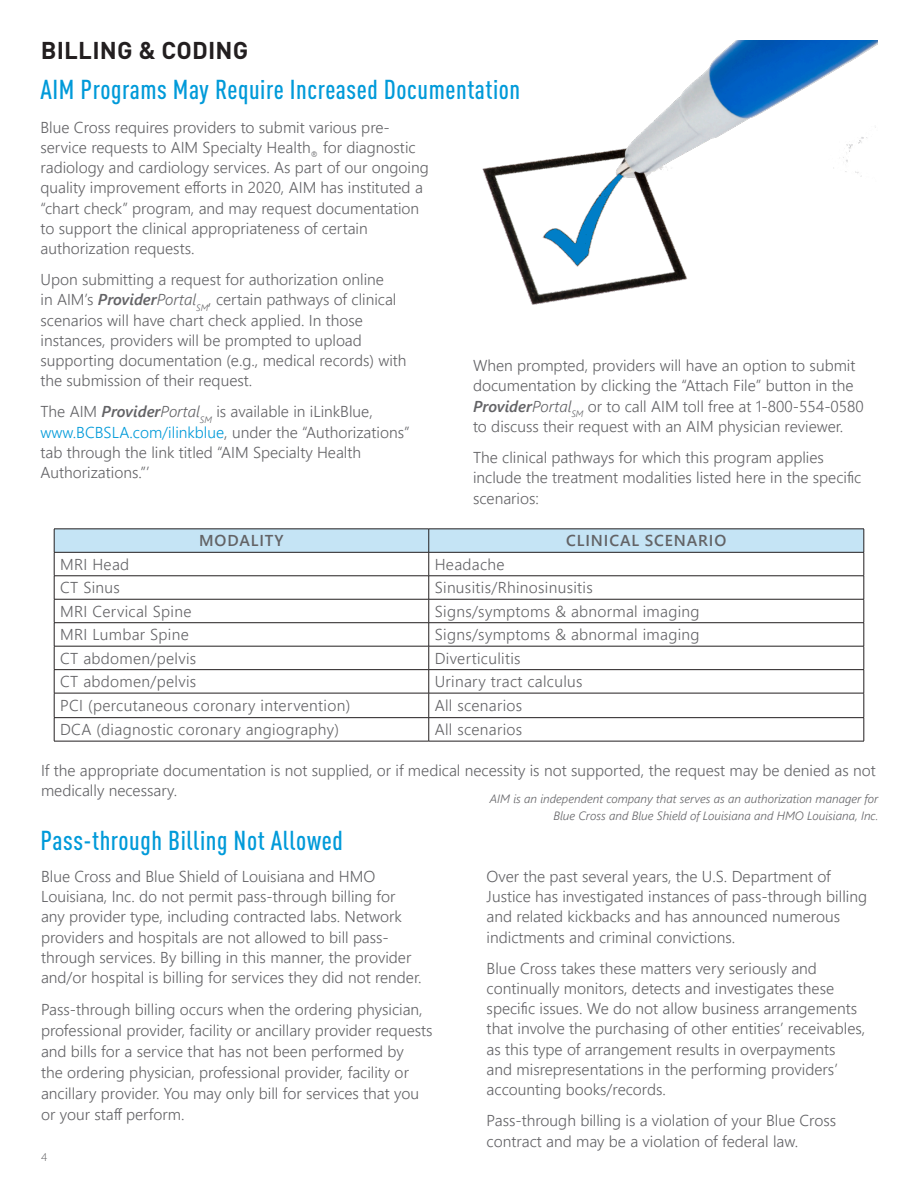
<style>
.page{position:relative;width:918px;height:1188px;background:#fff}
.page>*{position:absolute;margin:0;border:0;box-sizing:border-box;transform-origin:0 0}
.fine_print{font:500 condensed 27px "DINOT";letter-spacing:.02em;color:#009ad9}
.t1{font:700 24px "DINOT";letter-spacing:.01em;color:#231f20}
.fine_print-2{font:300 15.75px/20.2px "Segoe UI";color:#636366}
.fine_print-3{font:300 15.75px "Segoe UI";letter-spacing:.02em;color:#636366}
.fine_print-4{font:600 15.75px "Segoe UI";letter-spacing:.055em;color:#636366}
.fine_print-5{font:italic 300 12px/16.5px "Segoe UI";color:#636366;text-align:right}
.t2{font:100 10.5px "Atlas Grotesk";color:#636366}
.s1{font-weight:600;font-style:italic}
.s2{font-style:italic}
.s3{color:#009ad9}
</style>
<div class="page">
<img style="left:482px;top:40px;width:396px;height:265px">
<hr style="left:54px;top:741px;width:375px;height:1px;background:#231f20">
<hr style="left:429px;top:741px;width:435px;height:1px;background:#231f20">
<svg style="left:54px;top:529px;width:811px;height:212px"></svg>
<hr style="left:54px;top:693px;width:375px;height:1px;background:#231f20">
<hr style="left:429px;top:693px;width:435px;height:1px;background:#231f20">
<p class="t1" style="left:41px;top:34px;width:209px">BILLING &amp; CODING</p>
<p class="fine_print" style="left:40px;top:73px;width:481px">AIM Programs May Require Increased Documentation</p>
<p class="fine_print-2" style="left:40px;top:115px;width:390px">Blue Cross requires providers to submit various pre&shy;service requests to AIM Specialty Health<sub>®</sub> for diagnostic radiology and cardiology services. As part of our ongoing quality improvement efforts in 2020, AIM has instituted a “chart check” program, and may request documentation to support the clinical appropriateness of certain authorization requests.</p>
<p class="fine_print-2" style="left:40px;top:268px;width:368px">Upon submitting a request for authorization online<br>in AIM’s <span class="s1">Provider</span><span class="s2">Portal</span><sub>SM</sub>, certain pathways of clinical scenarios will have chart check applied. In those instances, providers will be prompted to upload supporting documentation (e.g., medical records) with the submission of their request.</p>
<p class="fine_print-2" style="left:40px;top:400px;width:371px">The AIM <span class="s1">Provider</span><span class="s2">Portal</span><sub>SM</sub> is available in iLinkBlue, <span class="s3">www.BCBSLA.com/ilinkblue</span>, under the “Authorizations” tab through the link titled “AIM Specialty Health Authorizations.”’</p>
<p class="fine_print-2" style="left:473px;top:354px;width:392px">When prompted, providers will have an option to submit documentation by clicking the “Attach File” button in the <span class="s1">Provider</span><span class="s2">Portal</span><sub>SM</sub> or to call AIM toll free at 1-800-554-0580 to discuss their request with an AIM physician reviewer.</p>
<p class="fine_print-2" style="left:473px;top:446px;width:390px">The clinical pathways for which this program applies include the treatment modalities listed here in the specific scenarios:</p>
<p class="fine_print-4" style="left:199px;top:526px;width:86px">MODALITY</p>
<p class="fine_print-4" style="left:566px;top:526px;width:161px">CLINICAL SCENARIO</p>
<p class="fine_print-2" style="left:60px;top:553px;width:71px">MRI Head</p>
<p class="fine_print-3" style="left:435px;top:549px;width:71px">Headache</p>
<p class="fine_print-2" style="left:60px;top:576px;width:61px">CT Sinus</p>
<p class="fine_print-3" style="left:435px;top:573px;width:160px">Sinusitis/Rhinosinusitis</p>
<p class="fine_print-3" style="left:60px;top:596px;width:133px">MRI Cervical Spine</p>
<p class="fine_print-3" style="left:435px;top:596px;width:266px">Signs/symptoms &amp; abnormal imaging</p>
<p class="fine_print-3" style="left:60px;top:620px;width:130px">MRI Lumbar Spine</p>
<p class="fine_print-3" style="left:435px;top:620px;width:266px">Signs/symptoms &amp; abnormal imaging</p>
<p class="fine_print-3" style="left:60px;top:643px;width:138px">CT abdomen/pelvis</p>
<p class="fine_print-3" style="left:435px;top:643px;width:87px">Diverticulitis</p>
<p class="fine_print-3" style="left:60px;top:667px;width:138px">CT abdomen/pelvis</p>
<p class="fine_print-3" style="left:435px;top:667px;width:149px">Urinary tract calculus</p>
<p class="fine_print-3" style="left:60px;top:690px;width:292px">PCI (percutaneous coronary intervention)</p>
<p class="fine_print-3" style="left:435px;top:690px;width:89px">All scenarios</p>
<p class="fine_print-3" style="left:60px;top:715px;width:281px">DCA (diagnostic coronary angiography)</p>
<p class="fine_print-3" style="left:435px;top:715px;width:89px">All scenarios</p>
<p class="fine_print-2" style="left:41px;top:759px;width:836px">If the appropriate documentation is not supplied, or if medical necessity is not supported, the request may be denied as not medically necessary.</p>
<p class="fine_print-5" style="left:490px;top:789px;width:390px">AIM is an independent company that serves as an authorization manager for<br>Blue Cross and Blue Shield of Louisiana and HMO Louisiana, Inc.</p>
<p class="fine_print" style="left:40px;top:825px;width:304px">Pass-through Billing Not Allowed</p>
<p class="fine_print-2" style="left:41px;top:865px;width:382px">Blue Cross and Blue Shield of Louisiana and HMO Louisiana, Inc. do not permit pass-through billing for any provider type, including contracted labs. Network providers and hospitals are not allowed to bill pass&shy;through services. By billing in this manner, the provider and/or hospital is billing for services they did not render.</p>
<p class="fine_print-2" style="left:41px;top:997px;width:393px;line-height:21px">Pass-through billing occurs when the ordering physician, professional provider, facility or ancillary provider requests and bills for a service that has not been performed by<br>the ordering physician, professional provider, facility or ancillary provider. You may only bill for services that you or your staff perform.</p>
<p class="t2" style="left:41px;top:1149px;width:8px">4</p>
<p class="fine_print-2" style="left:487px;top:865px;width:382px">Over the past several years, the U.S. Department of Justice has investigated instances of pass-through billing and related kickbacks and has announced numerous indictments and criminal convictions.</p>
<p class="fine_print-2" style="left:487px;top:956px;width:380px">Blue Cross takes these matters very seriously and continually monitors, detects and investigates these specific issues. We do not allow business arrangements that involve the purchasing of other entities’ receivables, as this type of arrangement results in overpayments<br>and misrepresentations in the performing providers’ accounting books/records.</p>
<p class="fine_print-2" style="left:487px;top:1109px;width:351px">Pass-through billing is a violation of your Blue Cross contract and may be a violation of federal law.</p>
</div>
